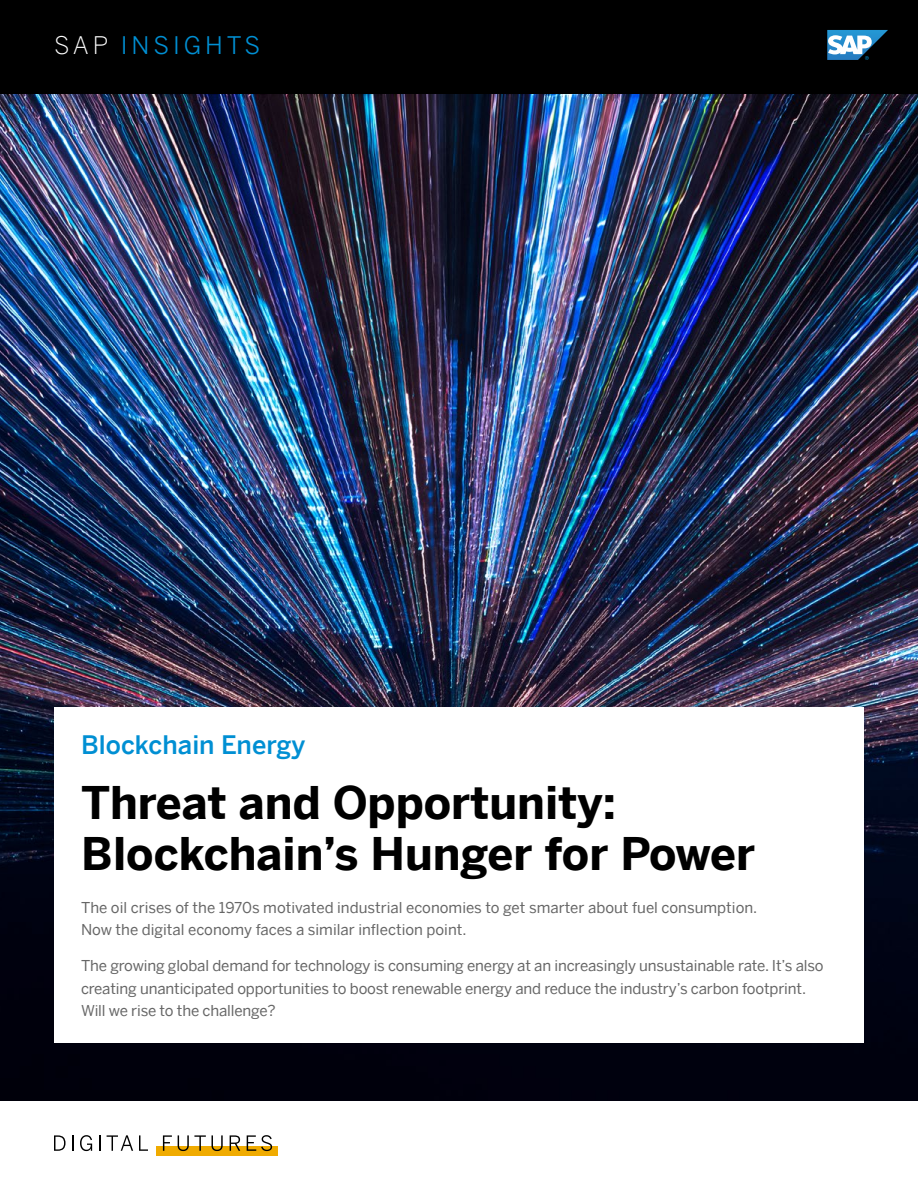
<style>
.page{position:relative;width:918px;height:1188px;background:#fff}
.page>*{position:absolute;margin:0;border:0;box-sizing:border-box;transform-origin:0 0}
.t1{font:700 45px/51px "Benton Sans";color:#000}
.t2{font:500 25.5px "Benton Sans";color:#008fd3}
.t3{font:24.15px "Benton Sans";letter-spacing:.16em;color:#008fd3}
.t4{font:15px/22.5px "Benton Sans";letter-spacing:-.01em;color:#666}
.s1{font-weight:300;color:#fff}
</style>
<div class="page">
<div style="left:0;top:0;width:918px;height:94px;background:#000"></div>
<svg style="left:827px;top:30px;width:61px;height:30px"></svg>
<div style="left:156px;top:1146px;width:122px;height:9px;background:#f0ab00"></div>
<svg style="left:54px;top:1135px;width:12px;height:16px"></svg>
<svg style="left:72px;top:1135px;width:2px;height:16px"></svg>
<svg style="left:80px;top:1135px;width:12px;height:16px"></svg>
<svg style="left:99px;top:1135px;width:2px;height:16px"></svg>
<svg style="left:107px;top:1135px;width:26px;height:16px"></svg>
<svg style="left:139px;top:1135px;width:9px;height:16px"></svg>
<svg style="left:163px;top:1135px;width:9px;height:16px"></svg>
<svg style="left:178px;top:1135px;width:28px;height:16px"></svg>
<svg style="left:212px;top:1135px;width:11px;height:16px"></svg>
<svg style="left:230px;top:1135px;width:10px;height:16px"></svg>
<svg style="left:247px;top:1135px;width:25px;height:16px"></svg>
<img style="left:0;top:94px;width:918px;height:1006px">
<div style="left:54px;top:707px;width:810px;height:336px;background:#fff"></div>
<h3 class="t3" style="left:54px;top:25px;width:208px"><span class="s1">SAP</span> INSIGHTS</h3>
<h2 class="t2" style="left:81px;top:723px;width:226px">Blockchain Energy</h2>
<h1 class="t1" style="left:81px;top:772px;width:676px">Threat and Opportunity:<br>Blockchain’s Hunger for Power</h1>
<p class="t4" style="left:81px;top:894px;width:678px">The oil crises of the 1970s motivated industrial economies to get smarter about fuel consumption.<br>Now the digital economy faces a similar inflection point.</p>
<p class="t4" style="left:81px;top:953px;width:744px">The growing global demand for technology is consuming energy at an increasingly unsustainable rate. It’s also creating unanticipated opportunities to boost renewable energy and reduce the industry’s carbon footprint.<br>Will we rise to the challenge?</p>
</div>
